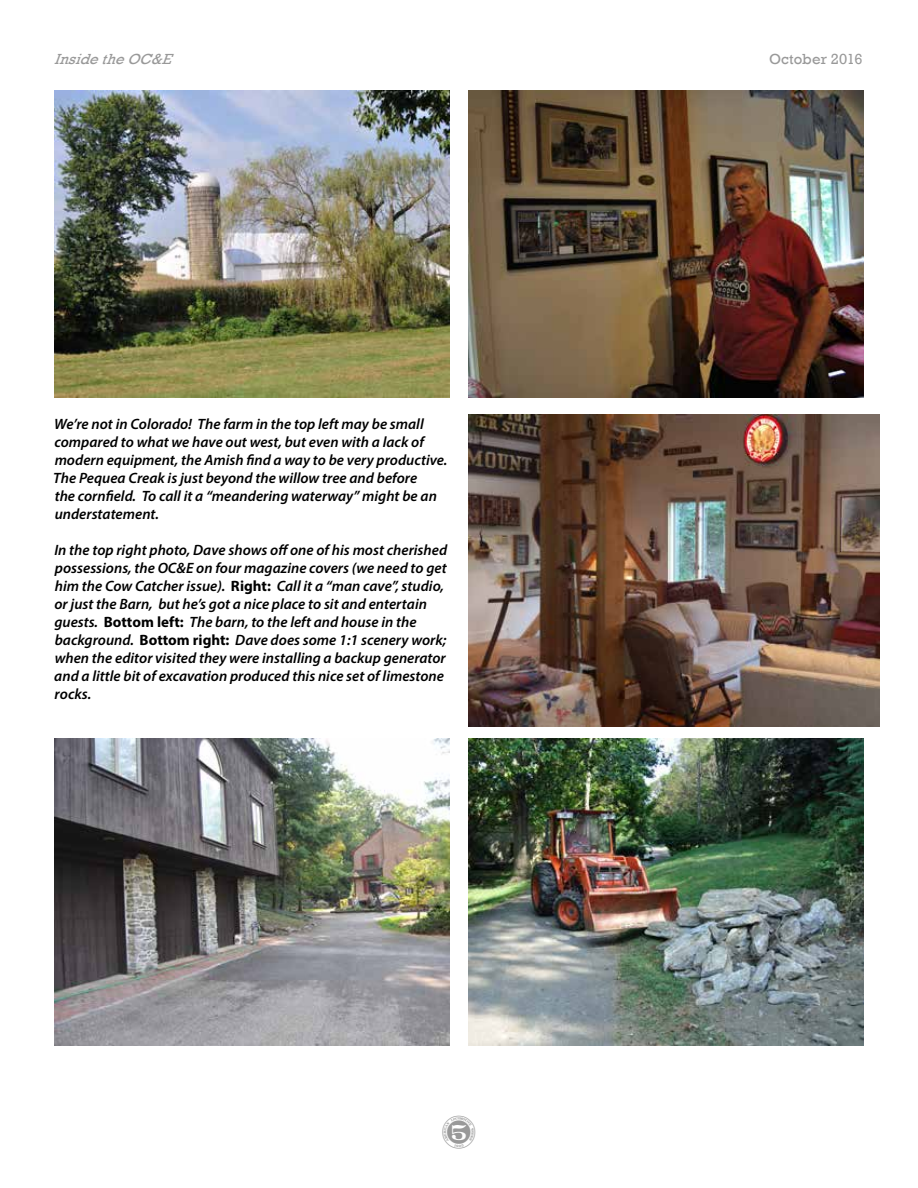
<style>
.page{position:relative;width:918px;height:1188px;background:#fff}
.page>*{position:absolute;margin:0;border:0;box-sizing:border-box;transform-origin:0 0}
.t1{font:italic 600 15px/18px "Myriad Pro";color:#000}
.t2{font:italic 15px "Rockwell";color:#999}
.t3{font:15px "Rockwell";letter-spacing:.01em;color:#999}
.s1{font-weight:700;font-style:normal}
</style>
<div class="page">
<img style="left:468px;top:414px;width:412px;height:312px">
<img style="left:54px;top:738px;width:396px;height:308px">
<img style="left:468px;top:738px;width:396px;height:308px">
<img style="left:54px;top:90px;width:396px;height:308px">
<img style="left:468px;top:90px;width:396px;height:308px">
<p class="t2" style="left:54px;top:51px;width:125px">InsidetheOC&amp;E</p>
<p class="t3" style="left:769px;top:51px;width:95px">October 2016</p>
<p class="t1" style="left:53px;top:414px;width:396px">We’re not in Colorado! The farm in the top left may be small compared to what we have out west, but even with a lack of modern equipment, the Amish find a way to be very productive.<br>The Pequea Creak is just beyond the willow tree and before<br>the cornfield. To call it a “meandering waterway” might be an understatement.</p>
<p class="t1" style="left:54px;top:540px;width:394px">In the top right photo, Dave shows off one of his most cherished possessions, the OC&amp;E on four magazine covers (we need to get him the Cow Catcher issue). <span class="s1">Right:</span> Call it a “man cave”, studio, or just the Barn, but he’s got a nice place to sit and entertain guests. <span class="s1">Bottom left:</span> The barn, to the left and house in the background. <span class="s1">Bottom right:</span> Dave does some 1:1 scenery work; when the editor visited they were installing a backup generator and a little bit of excavation produced this nice set of limestone rocks.</p>
</div>
